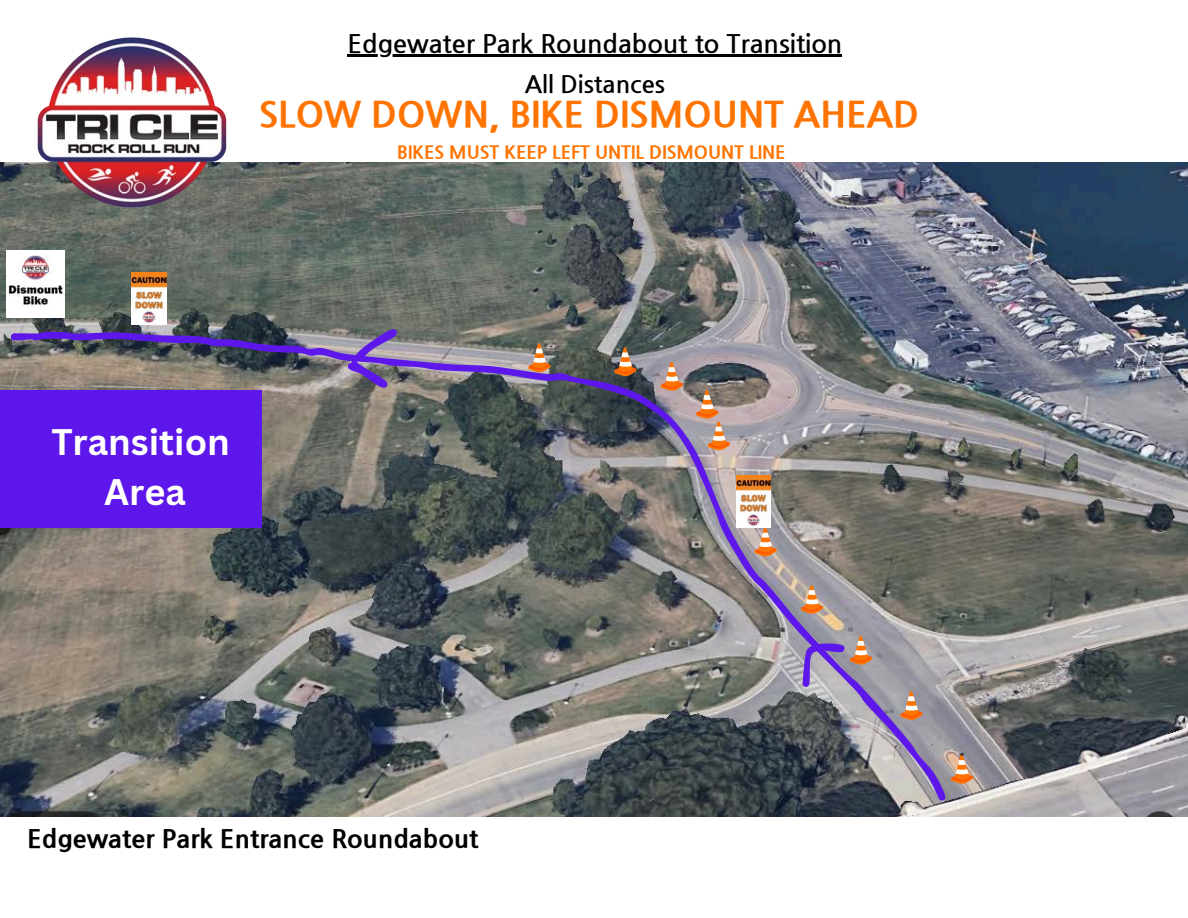
<style>
.page{position:relative;width:1188px;height:918px;background:#fff}
.page>*{position:absolute;margin:0;border:0;box-sizing:border-box;transform-origin:0 0}
.t1{font:800 36px "Nanum Gothic";color:#ff7400}
.t2{font:700 36px/49.5px "Canva Sans";color:#fff;text-align:center}
.t3{font:700 25.5px "Nanum Gothic";color:#000}
.t4{font:800 25.5px "Nanum Gothic";color:#000}
.t5{font:700 24px "Nanum Gothic";color:#000}
.t6{font:800 18px "Nanum Gothic";color:#ff7400}
</style>
<div class="page">
<img style="left:1px;top:163px;width:1187px;height:654px">
<svg style="left:11px;top:332px;width:934px;height:469px;background:#737374"></svg>
<svg style="left:348px;top:329px;width:49px;height:59px;background:#7c63a8"></svg>
<div style="left:0;top:390px;width:262px;height:138px;background:#5e17eb"></div>
<svg style="left:950px;top:755px;width:23px;height:29px"></svg>
<svg style="left:899px;top:691px;width:24px;height:30px"></svg>
<svg style="left:803px;top:636px;width:69px;height:51px;background:#9d82b3"></svg>
<svg style="left:800px;top:585px;width:23px;height:29px"></svg>
<svg style="left:754px;top:528px;width:23px;height:29px"></svg>
<svg style="left:695px;top:390px;width:35px;height:61px;background:#bc9882"></svg>
<svg style="left:660px;top:362px;width:23px;height:30px"></svg>
<svg style="left:613px;top:348px;width:24px;height:29px"></svg>
<svg style="left:528px;top:344px;width:23px;height:29px"></svg>
<img style="left:13px;top:37px;width:238px;height:204px">
<img style="left:736px;top:476px;width:35px;height:52px">
<img style="left:132px;top:273px;width:35px;height:52px">
<img style="left:7px;top:251px;width:57px;height:66px">
<hr style="left:348px;top:54px;width:494px;height:2px;background:#000">
<h2 class="t3" style="left:348px;top:28px;width:496px">Edgewater Park Roundabout to Transition</h2>
<h2 class="t5" style="left:525px;top:70px;width:142px">All Distances</h2>
<p class="t1" style="left:259px;top:93px;width:662px">SLOW DOWN, BIKE DISMOUNT AHEAD</p>
<p class="t6" style="left:397px;top:141px;width:390px">BIKES MUST KEEP LEFT UNTIL DISMOUNT LINE</p>
<p class="t2" style="left:51px;top:417px;width:180px">Transition<br>Area</p>
<p class="t4" style="left:27px;top:824px;width:453px">Edgewater Park Entrance Roundabout</p>
</div>
